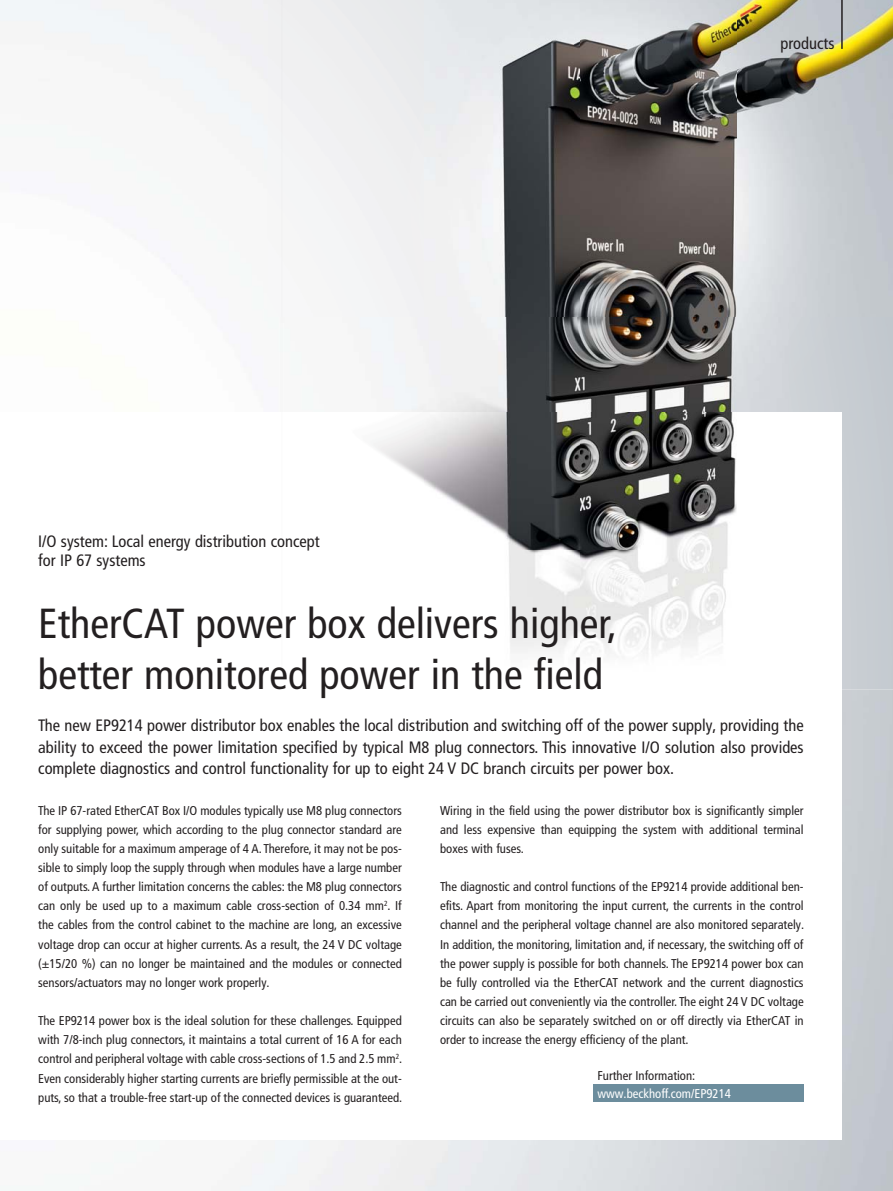
<style>
.page{position:relative;width:893px;height:1191px;background:#fff}
.page>*{position:absolute;margin:0;border:0;box-sizing:border-box;transform-origin:0 0}
.t1{font:condensed 42px/51px "Frutiger LT Pro";color:#231f20}
.t2{font:condensed 16.5px/21.3px "Frutiger LT Pro";color:#231f20}
.t3{font:condensed 12.75px/19.2px "Frutiger LT Pro";color:#231f20;text-align:justify}
.t4{font:condensed 12.75px "Frutiger LT Pro";color:#fff}
</style>
<div class="page">
<img style="left:268px;top:0;width:625px;height:317px">
<img style="left:268px;top:317px;width:522px;height:95px">
<div style="left:790px;top:317px;width:103px;height:266px;background:#c7ccd2"></div>
<div style="left:842px;top:583px;width:51px;height:106px;background:#c7ccd2"></div>
<img style="left:373px;top:412px;width:469px;height:243px">
<hr style="left:841px;top:0;width:2px;height:49px;background:#231f20">
<div style="left:593px;top:1084px;width:211px;height:17px;background:#6c8d9d"></div>
<p class="t2" style="left:780px;top:34px;width:56px">products</p>
<p class="t2" style="left:38px;top:533px;width:283px;line-height:19.2px">I/O system: Local energy distribution concept for IP 67 systems</p>
<h1 class="t1" style="left:38px;top:602px;width:580px">EtherCAT power box delivers higher, better monitored power in the field</h1>
<p class="t2" style="left:38px;top:716px;width:767px;text-align:justify">The new EP9214 power distributor box enables the local distribution and switching off of the power supply, providing the ability to exceed the power limitation specified by typical M8 plug connectors. This innovative I/O solution also provides complete diagnostics and control functionality for up to eight 24 V DC branch circuits per power box.</p>
<p class="t3" style="left:38px;top:802px;width:365px">The IP 67-rated EtherCAT Box I/O modules typically use M8 plug connectors for supplying power, which according to the plug connector standard are only suitable for a maximum amperage of 4 A. Therefore, it may not be pos&shy;sible to simply loop the supply through when modules have a large number of outputs. A further limitation concerns the cables: the M8 plug connectors can only be used up to a maximum cable cross-section of 0.34 mm<sup>2</sup>. If the cables from the control cabinet to the machine are long, an excessive voltage drop can occur at higher currents. As a result, the 24 V DC voltage (±15/20 %) can no longer be maintained and the modules or connected sensors/actuators may no longer work properly.</p>
<p class="t3" style="left:38px;top:1012px;width:366px">The EP9214 power box is the ideal solution for these challenges. Equipped with 7/8-inch plug connectors, it maintains a total current of 16 A for each control and peripheral voltage with cable cross-sections of 1.5 and 2.5 mm<sup>2</sup>.<br>Even considerably higher starting currents are briefly permissible at the out&shy;puts, so that a trouble-free start-up of the connected devices is guaranteed.</p>
<p class="t3" style="left:440px;top:802px;width:365px">Wiring in the field using the power distributor box is significantly simpler and less expensive than equipping the system with additional terminal boxes with fuses.</p>
<p class="t3" style="left:440px;top:878px;width:366px">The diagnostic and control functions of the EP9214 provide additional ben&shy;efits. Apart from monitoring the input current, the currents in the control channel and the peripheral voltage channel are also monitored separately.<br>In addition, the monitoring, limitation and, if necessary, the switching off of the power supply is possible for both channels. The EP9214 power box can be fully controlled via the EtherCAT network and the current diagnostics can be carried out conveniently via the controller. The eight 24 V DC voltage circuits can also be separately switched on or off directly via EtherCAT in order to increase the energy efficiency of the plant.</p>
<p class="t3" style="left:597px;top:1067px;width:99px">Further Information:</p>
<p class="t4" style="left:597px;top:1088px;width:135px">www.beckhoff.com/EP9214</p>
</div>
